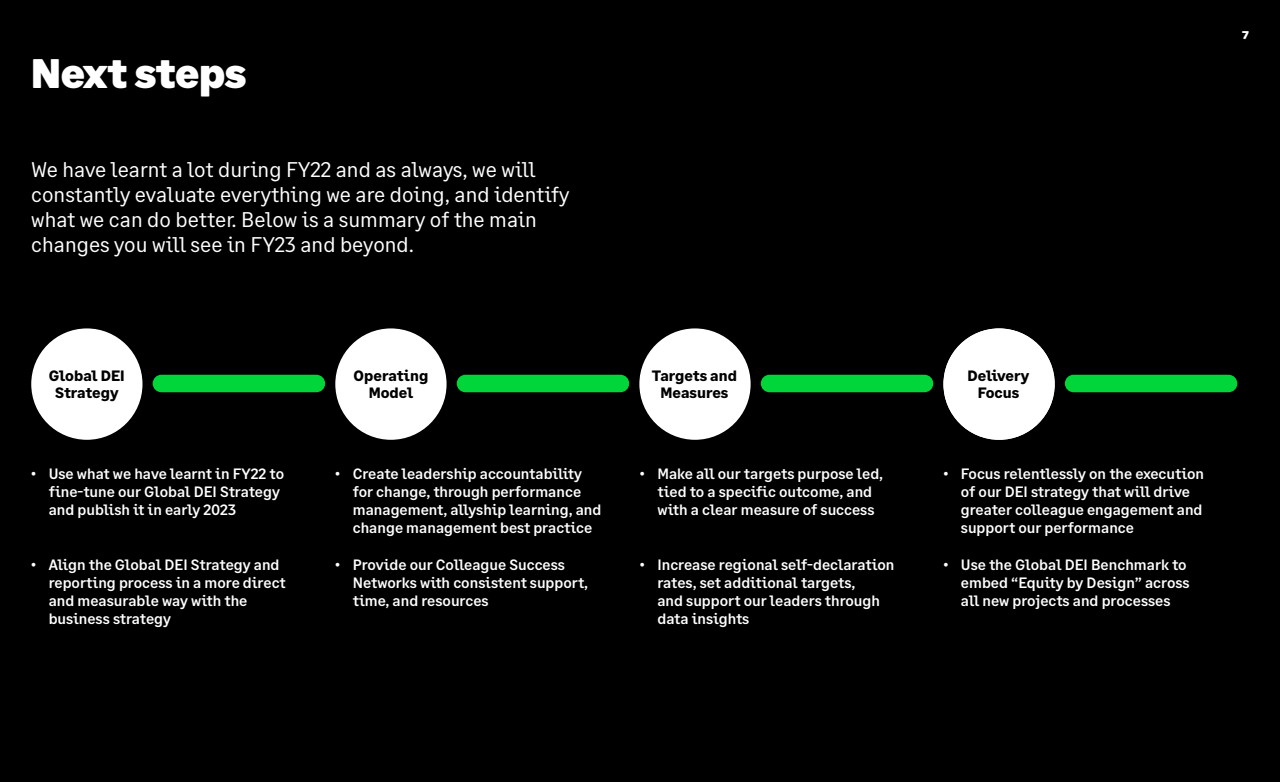
<style>
.page{position:relative;width:1280px;height:782px;background:#fff}
.page>*{position:absolute;margin:0;border:0;box-sizing:border-box;transform-origin:0 0}
.t1{font:900 41.25px "Sage Headline";letter-spacing:-.01em;color:#fff}
.t2{font:21.25px/25px "Sage Text";color:#fff}
.t3{font:500 15px/18.1px "Sage Text";color:#fff}
.t4{font:700 15px/16.2px "Sage Text";color:#000;text-align:center}
.t5{font:700 12.5px/13.1px "Sage Text";color:#000;text-align:center}
.t6{font:900 11.25px "Sage Headline";color:#fff}
</style>
<div class="page">
<div style="left:0;top:0;width:1280px;height:781px;background:#000"></div>
<div style="left:943px;top:328px;width:112px;height:111px;background:#fff;border-radius:50%"></div>
<div style="left:639px;top:328px;width:112px;height:111px;background:#fff;border-radius:50%"></div>
<div style="left:31px;top:328px;width:112px;height:111px;background:#fff;border-radius:50%"></div>
<div style="left:335px;top:328px;width:112px;height:111px;background:#fff;border-radius:50%"></div>
<div style="left:761px;top:374px;width:172px;height:18px;background:#00d639;border-radius:9px"></div>
<div style="left:1065px;top:374px;width:172px;height:18px;background:#00d639;border-radius:9px"></div>
<div style="left:457px;top:374px;width:172px;height:18px;background:#00d639;border-radius:9px"></div>
<div style="left:153px;top:374px;width:172px;height:18px;background:#00d639;border-radius:9px"></div>
<h1 class="t1" style="left:31px;top:47px;width:217px">Next steps</h1>
<h2 class="t2" style="left:31px;top:157px;width:540px">We have learnt a lot during FY22 and as always, we will constantly evaluate everything we are doing, and identify what we can do better. Below is a summary of the main changes you will see in FY23 and beyond.</h2>
<p class="t4" style="left:49px;top:368px;width:77px">Global DEI<br>Strategy</p>
<p class="t4" style="left:354px;top:368px;width:76px">Operating<br>Model</p>
<p class="t3" style="left:49px;top:465px;width:237px;text-indent:-17px">• Use what we have learnt in FY22 to fine-tune our Global DEI Strategy and publish it in early 2023</p>
<p class="t3" style="left:49px;top:555px;width:238px;text-indent:-17px">• Align the Global DEI Strategy and reporting process in a more direct and measurable way with the business strategy</p>
<p class="t3" style="left:353px;top:465px;width:250px;text-indent:-17px">• Create leadership accountability for change, through performance management, allyship learning, and change management best practice</p>
<p class="t3" style="left:353px;top:555px;width:237px;text-indent:-17px">• Provide our Colleague Success<br>Networks with consistent support, time, and resources</p>
<p class="t4" style="left:652px;top:368px;width:87px">Targets and<br>Measures</p>
<p class="t3" style="left:640px;top:464px;width:245px;text-align:center">• Make all our targets purpose led, tied to a specific outcome, and with a clear measure of success</p>
<p class="t3" style="left:657px;top:555px;width:238px;text-indent:-17px">• Increase regional self-declaration rates, set additional targets,<br>and support our leaders through data insights</p>
<p class="t6" style="left:1242px;top:28px;width:8px">7</p>
<p class="t5" style="left:959px;top:364px;width:81px">Getting Sage to net zero by 2040</p>
<p class="t4" style="left:968px;top:368px;width:63px">Delivery<br>Focus</p>
<p class="t3" style="left:961px;top:464px;width:245px;text-indent:-17px">• Focus relentlessly on the execution of our DEI strategy that will drive greater colleague engagement and support our performance</p>
<p class="t3" style="left:961px;top:555px;width:230px;text-indent:-17px">• Use the Global DEI Benchmark to embed “Equity by Design” across all new projects and processes</p>
</div>
